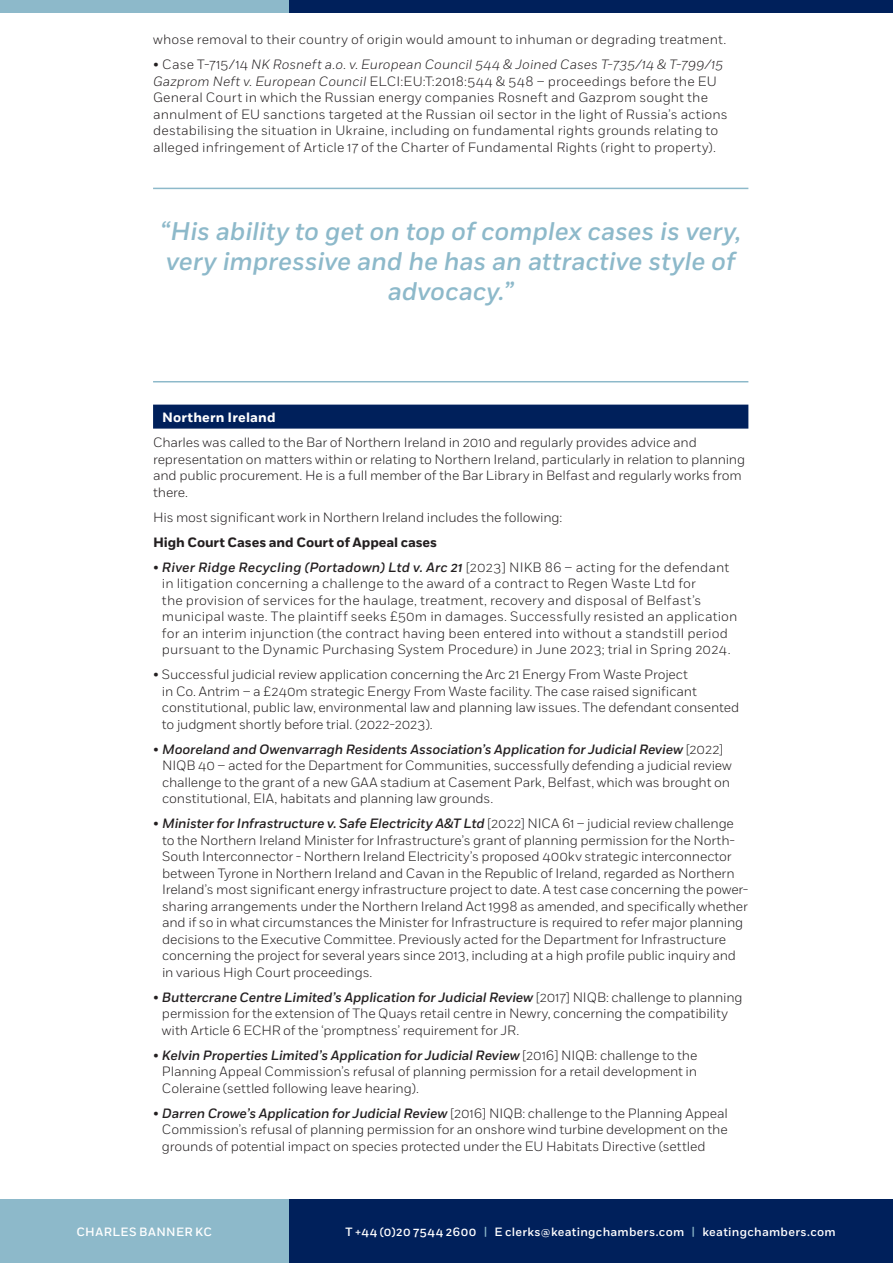
<style>
.page{position:relative;width:893px;height:1263px;background:#fff}
.page>*{position:absolute;margin:0;border:0;box-sizing:border-box;transform-origin:0 0}
.t1{font:italic 500 25.5px/30px "Fort";letter-spacing:-.005em;color:#8db9ca;text-align:center}
.t2{font:300 13.5px/16.5px "Fort";letter-spacing:-.005em;color:#231f20}
.t3{font:700 13.5px "Fort";letter-spacing:-.01em;color:#231f20}
.t4{font:700 13.5px "Fort";letter-spacing:.01em;color:#fff}
.t5{font:500 12px "Fort";letter-spacing:.025em;color:#fff}
.s1{font-style:italic}
.s2{font-weight:500;font-style:italic}
.s3{color:#8db9ca}
</style>
<div class="page">
<div style="left:288px;top:1199px;width:605px;height:64px;background:#00205b"></div>
<div style="left:0;top:1199px;width:288px;height:64px;background:#8db9ca"></div>
<div style="left:289px;top:0;width:604px;height:13px;background:#00205b"></div>
<div style="left:0;top:0;width:289px;height:13px;background:#8db9ca"></div>
<hr style="left:153px;top:188px;width:595px;height:1px;background:#8db9ca">
<hr style="left:153px;top:381px;width:595px;height:1px;background:#8db9ca">
<div style="left:153px;top:405px;width:595px;height:24px;background:#00205b"></div>
<p class="t2" style="left:153px;top:31px;width:575px">whose removal to their country of origin would amount to inhuman or degrading treatment.</p>
<p class="t2" style="left:153px;top:56px;width:576px">• Case T-715/14 <span class="s1">NK Rosneft a.o. v. European Council 544 &amp; Joined Cases T-735/14 &amp; T-799/15<br>Gazprom Neft v. European Council</span> ELCI:EU:T:2018:544 &amp; 548 – proceedings before the EU General Court in which the Russian energy companies Rosneft and Gazprom sought the annulment of EU sanctions targeted at the Russian oil sector in the light of Russia’s actions destabilising the situation in Ukraine, including on fundamental rights grounds relating to alleged infringement of Article 17 of the Charter of Fundamental Rights (right to property).</p>
<p class="t1" style="left:160px;top:217px;width:583px">“His ability to get on top of complex cases is very, very impressive and he has an attractive style of advocacy.”</p>
<p class="t4" style="left:162px;top:409px;width:115px">Northern Ireland</p>
<p class="t2" style="left:153px;top:434px;width:594px">Charles was called to the Bar of Northern Ireland in 2010 and regularly provides advice and representation on matters within or relating to Northern Ireland, particularly in relation to planning and public procurement. He is a full member of the Bar Library in Belfast and regularly works from there.</p>
<p class="t2" style="left:153px;top:509px;width:411px">His most significant work in Northern Ireland includes the following:</p>
<p class="t3" style="left:153px;top:534px;width:286px">High Court Cases and Court of Appeal cases</p>
<p class="t2" style="left:162px;top:559px;width:577px;text-indent:-9px">• <span class="s2">River Ridge Recycling (Portadown) Ltd v. Arc 21</span> [2023] NIKB 86 – acting for the defendant in litigation concerning a challenge to the award of a contract to Regen Waste Ltd for<br>the provision of services for the haulage, treatment, recovery and disposal of Belfast’s municipal waste. The plaintiff seeks £50m in damages. Successfully resisted an application for an interim injunction (the contract having been entered into without a standstill period pursuant to the Dynamic Purchasing System Procedure) in June 2023; trial in Spring 2024.</p>
<p class="t2" style="left:162px;top:666px;width:579px;text-indent:-9px">• Successful judicial review application concerning the Arc 21 Energy From Waste Project<br>in Co. Antrim – a £240m strategic Energy From Waste facility. The case raised significant constitutional, public law, environmental law and planning law issues. The defendant consented to judgment shortly before trial. (2022-2023).</p>
<p class="t2" style="left:162px;top:741px;width:571px;text-indent:-9px">• <span class="s2">Mooreland and Owenvarragh Residents Association’s Application for Judicial Review</span> [2022] NIQB 40 – acted for the Department for Communities, successfully defending a judicial review challenge to the grant of a new GAA stadium at Casement Park, Belfast, which was brought on constitutional, EIA, habitats and planning law grounds.</p>
<p class="t2" style="left:162px;top:815px;width:588px;text-indent:-9px">• <span class="s2">Minister for Infrastructure v. Safe Electricity A&amp;T Ltd</span> [2022] NICA 61 – judicial review challenge to the Northern Ireland Minister for Infrastructure’s grant of planning permission for the North-South Interconnector - Northern Ireland Electricity’s proposed 400kv strategic interconnector between Tyrone in Northern Ireland and Cavan in the Republic of Ireland, regarded as Northern Ireland’s most significant energy infrastructure project to date. A test case concerning the power&shy;sharing arrangements under the Northern Ireland Act 1998 as amended, and specifically whether and if so in what circumstances the Minister for Infrastructure is required to refer major planning decisions to the Executive Committee. Previously acted for the Department for Infrastructure concerning the project for several years since 2013, including at a high profile public inquiry and in various High Court proceedings.</p>
<p class="t2" style="left:162px;top:989px;width:582px;text-indent:-9px">• <span class="s2">Buttercrane Centre Limited’s Application for Judicial Review</span> [2017] NIQB: challenge to planning permission for the extension of The Quays retail centre in Newry, concerning the compatibility with Article 6 ECHR of the ‘promptness’ requirement for JR.</p>
<p class="t2" style="left:162px;top:1047px;width:537px;text-align:justify;text-indent:-9px">• <span class="s2">Kelvin Properties Limited’s Application for Judicial Review</span> [2016] NIQB: challenge to the Planning Appeal Commission’s refusal of planning permission for a retail development in Coleraine (settled following leave hearing).</p>
<p class="t2" style="left:162px;top:1105px;width:567px;text-align:justify;text-indent:-9px">• <span class="s2">Darren Crowe’s Application for Judicial Review</span> [2016] NIQB: challenge to the Planning Appeal Commission’s refusal of planning permission for an onshore wind turbine development on the grounds of potential impact on species protected under the EU Habitats Directive (settled</p>
<p class="t5" style="left:77px;top:1224px;width:137px">CHARLES BANNER KC</p>
<p class="t5" style="left:345px;top:1224px;width:492px">T +44 (0)20 7544 2600 <span class="s3">|</span> E clerks@keatingchambers.com <span class="s3">|</span> keatingchambers.com</p>
</div>
